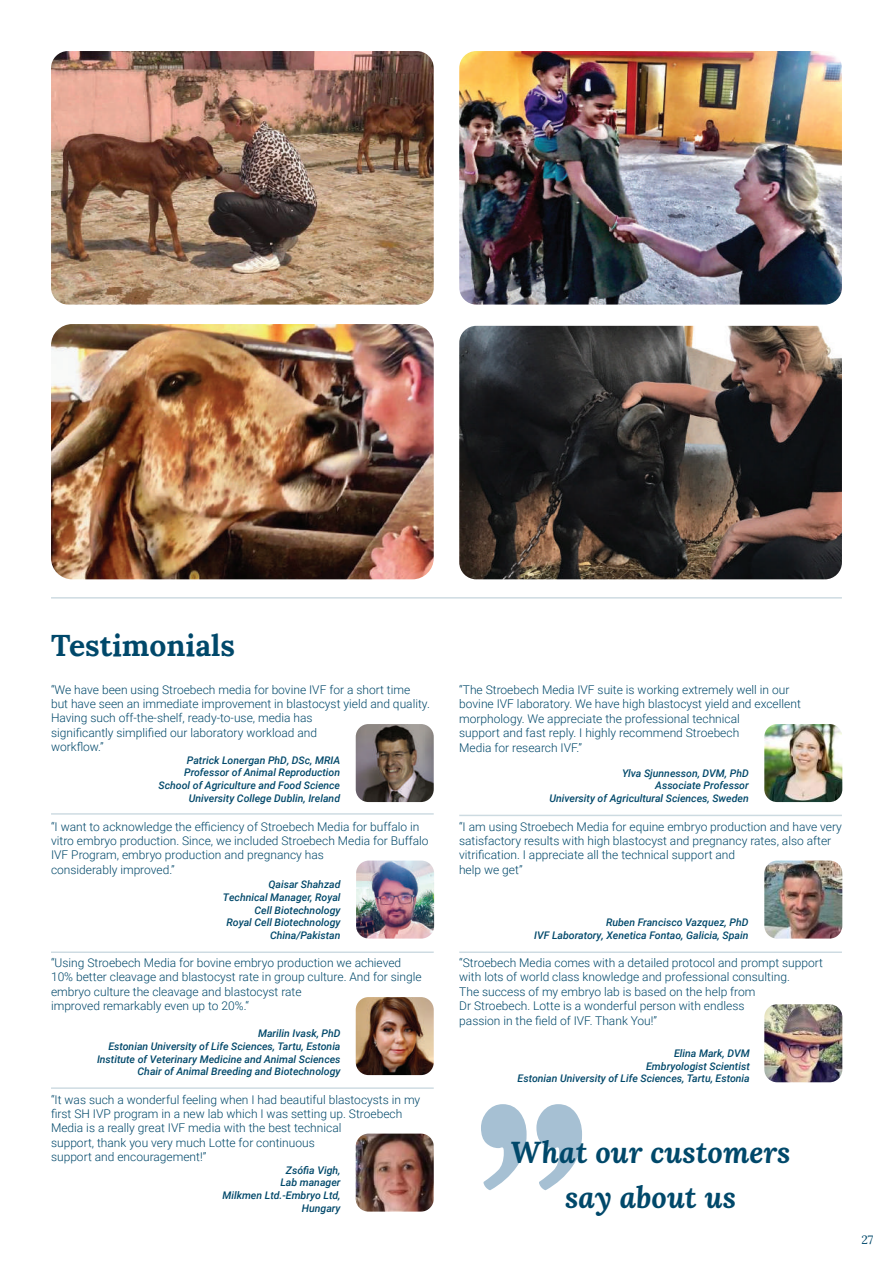
<style>
.page{position:relative;width:893px;height:1263px;background:#fff}
.page>*{position:absolute;margin:0;border:0;box-sizing:border-box;transform-origin:0 0}
.t1{font:italic 700 30px/45px "Lora";color:#00486a;text-align:center}
.t2{font:700 30px "Lora";color:#00486a}
.t3{font:300 12px/14.4px "Roboto";color:#00486a}
.t4{font:12px "Lora";color:#00486a}
.t5{font:italic 500 10.5px/12.6px "Roboto";color:#00486a;text-align:right}
</style>
<div class="page">
<img style="left:51px;top:324px;width:383px;height:255px">
<img style="left:51px;top:51px;width:383px;height:254px">
<img style="left:459px;top:51px;width:383px;height:254px">
<img style="left:459px;top:326px;width:383px;height:253px">
<svg style="left:481px;top:1104px;width:101px;height:86px"></svg>
<img style="left:356px;top:724px;width:78px;height:78px">
<hr style="left:51px;top:813px;width:383px;height:2px;background:#00486a">
<hr style="left:459px;top:815px;width:383px;height:1px;background:#00486a">
<img style="left:356px;top:860px;width:78px;height:78px">
<img style="left:764px;top:724px;width:78px;height:78px">
<img style="left:764px;top:860px;width:78px;height:78px">
<img style="left:764px;top:1004px;width:78px;height:78px">
<img style="left:356px;top:997px;width:78px;height:78px">
<img style="left:356px;top:1133px;width:78px;height:78px">
<hr style="left:51px;top:597px;width:791px;height:2px;background:#00486a">
<hr style="left:51px;top:951px;width:383px;height:2px;background:#00486a">
<hr style="left:459px;top:951px;width:383px;height:2px;background:#00486a">
<hr style="left:51px;top:1087px;width:383px;height:2px;background:#00486a">
<h1 class="t2" style="left:51px;top:619px;width:185px">Testimonials</h1>
<p class="t3" style="left:51px;top:682px;width:380px">“We have been using Stroebech media for bovine IVF for a short time but have seen an immediate improvement in blastocyst yield and quality.<br>Having such off-the-shelf, ready-to-use, media has<br>significantly simplified our laboratory workload and<br>workflow.”</p>
<p class="t5" style="left:159px;top:753px;width:183px">Patrick Lonergan PhD, DSc, MRIA Professor of Animal Reproduction School of Agriculture and Food Science University College Dublin, Ireland</p>
<p class="t3" style="left:51px;top:819px;width:379px">“I want to acknowledge the efficiency of Stroebech Media for buffalo in vitro embryo production. Since, we included Stroebech Media for Buffalo IVF Program, embryo production and pregnancy has<br>considerably improved.”</p>
<p class="t5" style="left:223px;top:878px;width:119px">Qaisar Shahzad<br>Technical Manager, Royal<br>Cell Biotechnology<br>Royal Cell Biotechnology<br>China/Pakistan</p>
<p class="t3" style="left:51px;top:955px;width:372px">“Using Stroebech Media for bovine embryo production we achieved 10% better cleavage and blastocyst rate in group culture. And for single embryo culture the cleavage and blastocyst rate<br>improved remarkably even up to 20%.“</p>
<p class="t5" style="left:97px;top:1027px;width:245px">Marilin Ivask, PhD<br>Estonian University of Life Sciences, Tartu, Estonia Institute of Veterinary Medicine and Animal Sciences Chair of Animal Breeding and Biotechnology</p>
<p class="t3" style="left:51px;top:1092px;width:371px">“It was such a wonderful feeling when I had beautiful blastocysts in my first SH IVP program in a new lab which I was setting up. Stroebech Media is a really great IVF media with the best technical<br>support, thank you very much Lotte for continuous<br>support and encouragement!”</p>
<p class="t5" style="left:222px;top:1163px;width:120px">Zsófia Vigh,<br>Lab manager<br>Milkmen Ltd.-Embryo Ltd,<br>Hungary</p>
<p class="t3" style="left:459px;top:682px;width:343px">“The Stroebech Media IVF suite is working extremely well in our bovine IVF laboratory. We have high blastocyst yield and excellent morphology. We appreciate the professional technical<br>support and fast reply. I highly recommend Stroebech<br>Media for research IVF.”</p>
<p class="t5" style="left:549px;top:766px;width:201px">Ylva Sjunnesson, DVM, PhD<br>Associate Professor<br>University of Agricultural Sciences, Sweden</p>
<p class="t3" style="left:459px;top:819px;width:384px">“I am using Stroebech Media for equine embryo production and have very satisfactory results with high blastocyst and pregnancy rates, also after vitrification. I appreciate all the technical support and<br>help we get”</p>
<p class="t5" style="left:534px;top:915px;width:216px">Ruben Francisco Vazquez, PhD<br>IVF Laboratory, Xenetica Fontao, Galicia, Spain</p>
<p class="t3" style="left:459px;top:955px;width:365px">“Stroebech Media comes with a detailed protocol and prompt support with lots of world class knowledge and professional consulting.<br>The success of my embryo lab is based on the help from<br>Dr Stroebech. Lotte is a wonderful person with endless<br>passion in the field of IVF. Thank You!”</p>
<p class="t5" style="left:518px;top:1047px;width:234px">Elina Mark, DVM<br>Embryologist Scientist<br>Estonian University of Life Sciences, Tartu, Estonia</p>
<h1 class="t1" style="left:510px;top:1128px;width:282px">What our customers say about us</h1>
<p class="t4" style="left:861px;top:1230px;width:13px">27</p>
</div>
